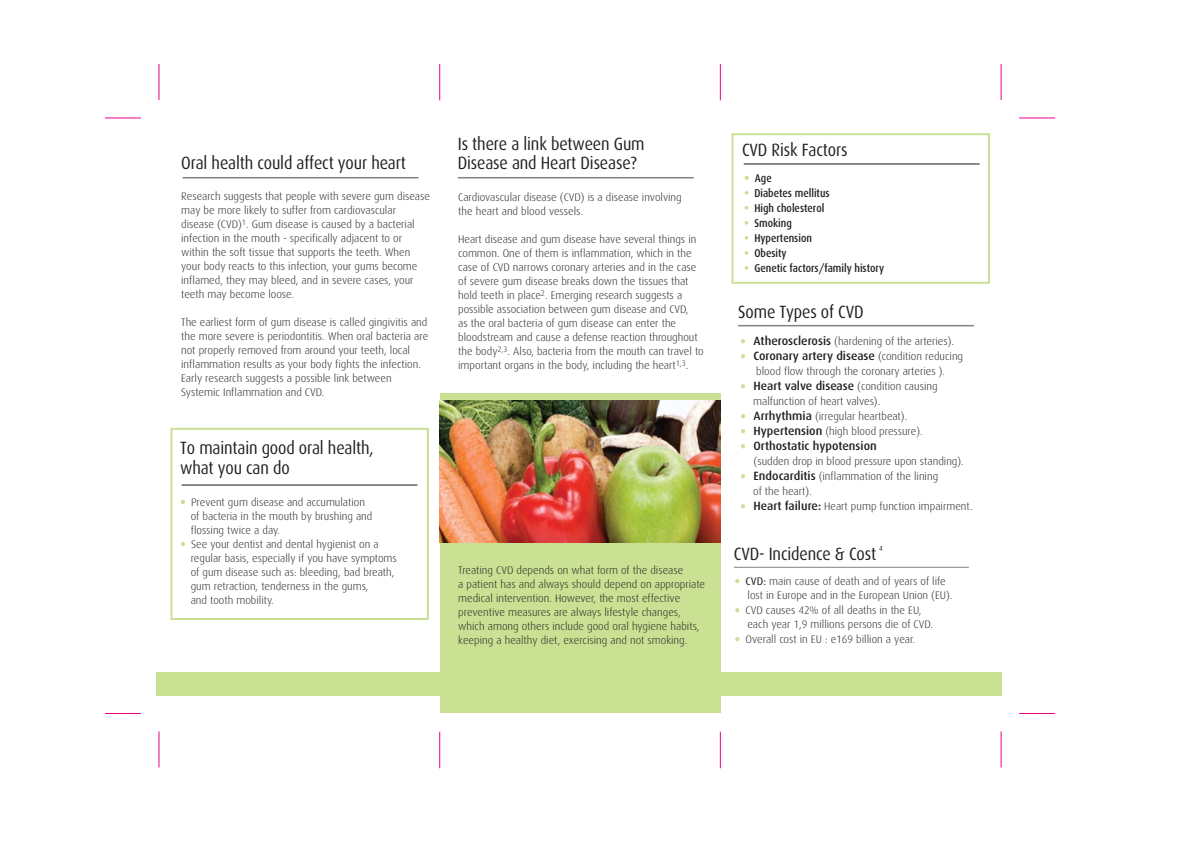
<style>
.page{position:relative;width:1191px;height:842px;background:#fff}
.page>*{position:absolute;margin:0;border:0;box-sizing:border-box;transform-origin:0 0}
.t1{font:17.8px/19.2px "Dax";letter-spacing:-.01em;color:#231f20;scale:.9 1}
.t2{font:500 12px "Dax";color:#231f20}
.t3{font:500 11.4px "Dax";color:#231f20;scale:.88 1}
.t4{font:300 11px/14px "Dax";color:#231f20}
.t5{font:7.5px "Dax";color:#231f20;scale:.9 1}
.s1{font-weight:700;font-size:11px;color:#cae093}
.s2{font-size:11px;color:#cae093}
.s3{font-weight:700;color:#cae093}
.s4{font-weight:500;font-size:12px}
.s5{font-weight:300;font-size:11px}
.s6{font-weight:400}
</style>
<div class="page">
<div style="left:440px;top:393px;width:280px;height:320px;background:#cae093"></div>
<img style="left:440px;top:401px;width:280px;height:141px">
<div style="left:157px;top:673px;width:845px;height:23px;background:#cae093"></div>
<div style="left:731px;top:133px;width:259px;height:151px;border:2px solid #cae093"></div>
<div style="left:744px;top:163px;width:235px;height:1px;border:1px solid #808285"></div>
<div style="left:183px;top:177px;width:235px;height:1px;border:1px solid #808285"></div>
<div style="left:458px;top:177px;width:235px;height:1px;border:1px solid #808285"></div>
<div style="left:182px;top:485px;width:235px;height:1px;border:1px solid #808285"></div>
<svg style="left:741px;top:339px;width:4px;height:4px"></svg>
<svg style="left:741px;top:354px;width:4px;height:4px"></svg>
<svg style="left:741px;top:384px;width:4px;height:4px"></svg>
<svg style="left:741px;top:414px;width:4px;height:4px"></svg>
<svg style="left:741px;top:429px;width:4px;height:4px"></svg>
<svg style="left:741px;top:444px;width:4px;height:4px"></svg>
<svg style="left:741px;top:474px;width:4px;height:4px"></svg>
<svg style="left:741px;top:504px;width:4px;height:4px"></svg>
<svg style="left:745px;top:176px;width:4px;height:4px"></svg>
<svg style="left:745px;top:191px;width:3px;height:4px"></svg>
<svg style="left:745px;top:206px;width:3px;height:4px"></svg>
<svg style="left:745px;top:221px;width:3px;height:4px"></svg>
<svg style="left:745px;top:236px;width:3px;height:4px"></svg>
<svg style="left:745px;top:251px;width:3px;height:4px"></svg>
<svg style="left:745px;top:266px;width:3px;height:4px"></svg>
<svg style="left:735px;top:579px;width:4px;height:4px"></svg>
<svg style="left:735px;top:608px;width:4px;height:4px"></svg>
<svg style="left:735px;top:637px;width:4px;height:4px"></svg>
<hr style="left:734px;top:567px;width:235px;height:1px;background:#808285">
<div style="left:738px;top:325px;width:236px;height:1px;border:1px solid #808285"></div>
<div style="left:170px;top:428px;width:259px;height:192px;border:2px solid #cae093"></div>
<hr style="left:440px;top:64px;width:1px;height:36px;background:#ec008c">
<hr style="left:720px;top:64px;width:1px;height:36px;background:#ec008c">
<hr style="left:440px;top:732px;width:1px;height:36px;background:#ec008c">
<hr style="left:720px;top:732px;width:1px;height:36px;background:#ec008c">
<svg style="left:181px;top:500px;width:4px;height:4px"></svg>
<svg style="left:181px;top:542px;width:4px;height:4px"></svg>
<hr style="left:159px;top:64px;width:1px;height:36px;background:#ec008c">
<hr style="left:105px;top:118px;width:36px;height:1px;background:#ec008c">
<hr style="left:105px;top:713px;width:36px;height:1px;background:#ec008c">
<hr style="left:159px;top:732px;width:1px;height:36px;background:#ec008c">
<hr style="left:1001px;top:64px;width:1px;height:36px;background:#ec008c">
<hr style="left:1019px;top:118px;width:36px;height:1px;background:#ec008c">
<hr style="left:1019px;top:713px;width:36px;height:1px;background:#ec008c">
<hr style="left:1001px;top:732px;width:1px;height:36px;background:#ec008c">
<h1 class="t1" style="left:458px;top:135px;width:209px">Is there a link between Gum<br>Disease and Heart Disease?</h1>
<h1 class="t1" style="left:742px;top:140px;width:119px">CVD Risk Factors</h1>
<h1 class="t1" style="left:181px;top:153px;width:251px">Oral health could affect your heart</h1>
<p class="t4" style="left:181px;top:189px;width:250px">Research suggests that people with severe gum disease may be more likely to suffer from cardiovascular disease (CVD)<sup>1</sup>. Gum disease is caused by a bacterial infection in the mouth - specifically adjacent to or within the soft tissue that supports the teeth. When your body reacts to this infection, your gums become inflamed, they may bleed, and in severe cases, your teeth may become loose.</p>
<p class="t4" style="left:181px;top:315px;width:249px">The earliest form of gum disease is called gingivitis and the more severe is periodontitis. When oral bacteria are not properly removed from around your teeth, local inflammation results as your body fights the infection.<br>Early research suggests a possible link between Systemic Inflammation and CVD.</p>
<p class="t3" style="left:745px;top:171px;width:32px"><span class="s1">•</span> Age</p>
<p class="t3" style="left:745px;top:186px;width:98px"><span class="s2">•</span> Diabetes mellitus</p>
<p class="t3" style="left:745px;top:201px;width:92px"><span class="s2">•</span> High cholesterol</p>
<p class="t3" style="left:745px;top:216px;width:55px"><span class="s2">•</span> Smoking</p>
<p class="t3" style="left:745px;top:231px;width:78px"><span class="s2">•</span> Hypertension</p>
<p class="t3" style="left:745px;top:246px;width:49px"><span class="s2">•</span> Obesity</p>
<p class="t3" style="left:745px;top:261px;width:160px"><span class="s2">•</span> Genetic factors/family history</p>
<p class="t4" style="left:458px;top:190px;width:225px">Cardiovascular disease (CVD) is a disease involving the heart and blood vessels.</p>
<p class="t4" style="left:458px;top:232px;width:247px">Heart disease and gum disease have several things in common. One of them is inflammation, which in the case of CVD narrows coronary arteries and in the case of severe gum disease breaks down the tissues that hold teeth in place<sup>2</sup>. Emerging research suggests a possible association between gum disease and CVD,<br>as the oral bacteria of gum disease can enter the bloodstream and cause a defense reaction throughout the body<sup>2,3</sup>. Also, bacteria from the mouth can travel to important organs in the body, including the heart<sup>1,3</sup>.</p>
<h1 class="t1" style="left:738px;top:302px;width:141px">Some Types of CVD</h1>
<p class="t4" style="left:741px;top:335px;width:215px"><span class="s3">•</span> <span class="s4">Atherosclerosis</span> (hardening of the arteries).</p>
<p class="t2" style="left:741px;top:349px;width:224px"><span class="s1">•</span> Coronary artery disease <span class="s5">(condition reducing</span></p>
<p class="t4" style="left:756px;top:365px;width:190px">blood flow through the coronary arteries ).</p>
<p class="t2" style="left:741px;top:379px;width:198px"><span class="s1">•</span> Heart valve disease <span class="s5">(condition causing</span></p>
<p class="t4" style="left:753px;top:395px;width:129px">malfunction of heart valves).</p>
<p class="t4" style="left:741px;top:410px;width:168px"><span class="s3">•</span> <span class="s4">Arrhythmia</span> (irregular heartbeat).</p>
<p class="t4" style="left:741px;top:425px;width:183px"><span class="s3">•</span> <span class="s4">Hypertension</span> (high blood pressure).</p>
<p class="t2" style="left:741px;top:439px;width:137px"><span class="s1">•</span> Orthostatic hypotension</p>
<p class="t4" style="left:754px;top:455px;width:212px">(sudden drop in blood pressure upon standing).</p>
<p class="t4" style="left:753px;top:469px;width:187px;line-height:15px;text-indent:-12px"><span class="s3">•</span> <span class="s4">Endocarditis</span> (inflammation of the lining of the heart).</p>
<p class="t4" style="left:741px;top:500px;width:233px"><span class="s3">•</span> <span class="s4">Heart failure:</span> Heart pump function impairment.</p>
<h1 class="t1" style="left:180px;top:439px;width:217px">To maintain good oral health, what you can do</h1>
<p class="t4" style="left:191px;top:495px;width:183px;text-indent:-10px"><span class="s3">•</span> Prevent gum disease and accumulation of bacteria in the mouth by brushing and flossing twice a day.</p>
<p class="t4" style="left:191px;top:537px;width:208px;text-indent:-10px"><span class="s3">•</span> See your dentist and dental hygienist on a regular basis, especially if you have symptoms of gum disease such as: bleeding, bad breath, gum retraction, tenderness in the gums,<br>and tooth mobility.</p>
<p class="t5" style="left:879px;top:545px;width:5px">4</p>
<h1 class="t1" style="left:734px;top:545px;width:160px">CVD- Incidence &amp; Cost</h1>
<p class="t4" style="left:458px;top:563px;width:249px">Treating CVD depends on what form of the disease<br>a patient has and always should depend on appropriate medical intervention. However, the most effective preventive measures are always lifestyle changes, which among others include good oral hygiene habits, keeping a healthy diet, exercising and not smoking.</p>
<p class="t4" style="left:748px;top:575px;width:206px;text-indent:-12px"><span class="s3">•</span> <span class="s6">CVD:</span> main cause of death and of years of life lost in Europe and in the European Union (EU).</p>
<p class="t4" style="left:748px;top:604px;width:187px;text-indent:-12px"><span class="s3">•</span> CVD causes 42% of all deaths in the EU, each year 1,9 millions persons die of CVD.</p>
<p class="t4" style="left:735px;top:633px;width:181px"><span class="s3">•</span> Overall cost in EU : e169 billion a year.</p>
</div>
